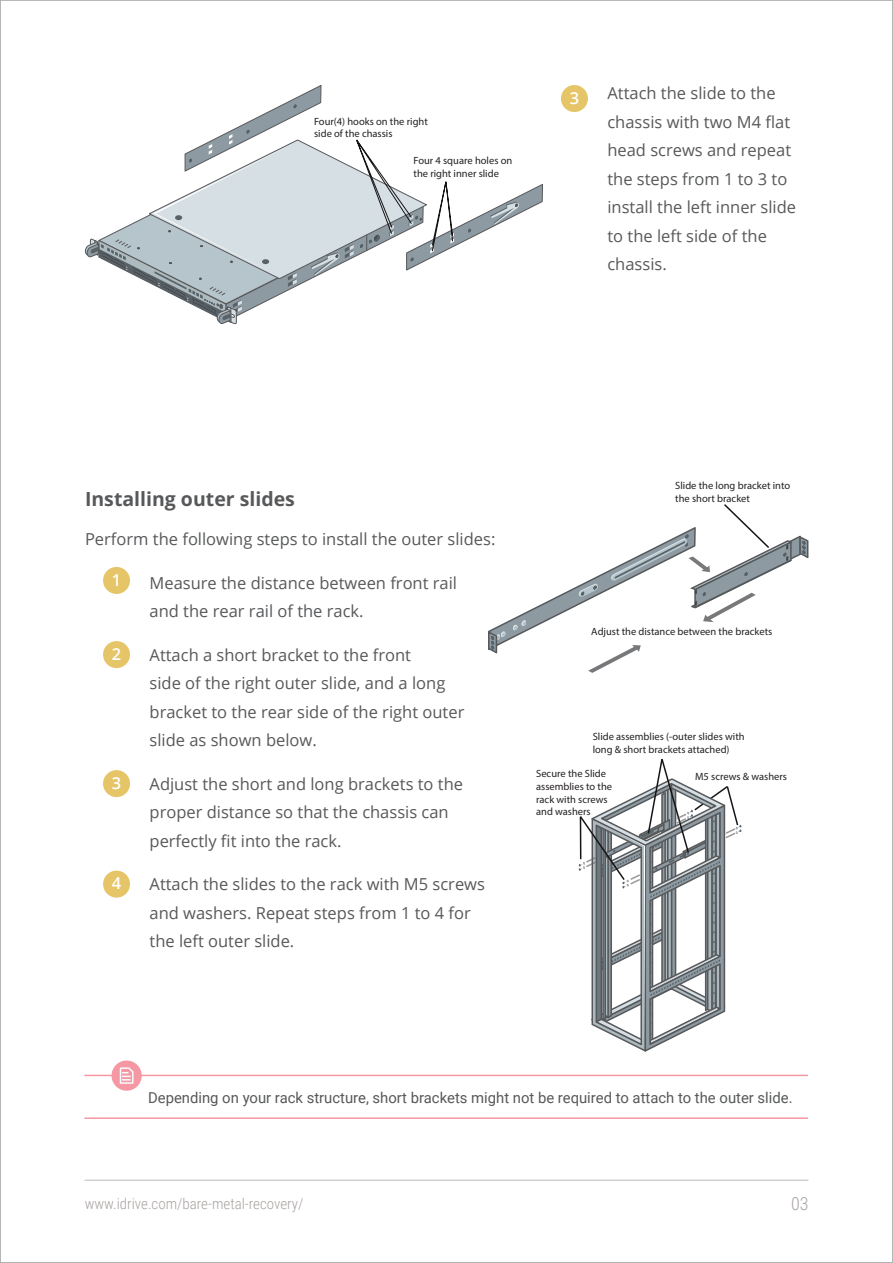
<style>
.page{position:relative;width:893px;height:1263px;background:#fff}
.page>*{position:absolute;margin:0;border:0;box-sizing:border-box;transform-origin:0 0}
.t1{font:700 19.5px "Open Sans";color:#57585a}
.t2{font:300 18px "Roboto Condensed";color:#a7a2a0}
.t3{font:16.5px/28.5px "Open Sans";color:#57585a}
.t4{font:600 16.5px "Open Sans";color:#fff}
.t5{font:15px "Roboto";color:#57585a}
.t6{font:300 15px "Roboto Condensed";color:#a7a2a0}
.t7{font:10.5px/12.6px "Myriad Pro";color:#231f20}
</style>
<div class="page">
<div style="left:103px;top:567px;width:27px;height:27px;background:#e6c568;border-radius:50%"></div>
<div style="left:103px;top:641px;width:27px;height:27px;background:#e6c568;border-radius:50%"></div>
<div style="left:103px;top:770px;width:27px;height:27px;background:#e6c568;border-radius:50%"></div>
<div style="left:103px;top:871px;width:27px;height:27px;background:#e6c568;border-radius:50%"></div>
<svg style="left:85px;top:85px;width:458px;height:240px"></svg>
<svg style="left:488px;top:504px;width:320px;height:169px"></svg>
<svg style="left:579px;top:759px;width:163px;height:293px"></svg>
<hr style="left:84px;top:1117px;width:724px;height:2px;background:#f598a3">
<hr style="left:84px;top:1075px;width:724px;height:1px;background:#f598a3">
<div style="left:112px;top:1060px;width:30px;height:31px;background:#f598a4;border-radius:50%"></div>
<svg style="left:119px;top:1067px;width:15px;height:17px"></svg>
<hr style="left:85px;top:1180px;width:723px;height:1px;background:#bcbdc0">
<div style="left:561px;top:85px;width:27px;height:27px;background:#e6c568;border-radius:50%"></div>
<p class="t7" style="left:314px;top:115px;width:115px">Four(4) hooks on the right side of the chassis</p>
<p class="t7" style="left:414px;top:154px;width:100px">Four 4 square holes on the right inner slide</p>
<p class="t4" style="left:570px;top:86px;width:11px">3</p>
<p class="t3" style="left:607px;top:79px;width:190px">Attach the slide to the chassis with two M4 flat head screws and repeat the steps from 1 to 3 to install the left inner slide to the left side of the chassis.</p>
<p class="t1" style="left:85px;top:486px;width:211px">Installing outer slides</p>
<p class="t3" style="left:85px;top:524px;width:412px">Perform the following steps to install the outer slides:</p>
<p class="t4" style="left:112px;top:568px;width:11px">1</p>
<p class="t3" style="left:150px;top:568px;width:309px">Measure the distance between front rail and the rear rail of the rack.</p>
<p class="t4" style="left:112px;top:642px;width:11px">2</p>
<p class="t3" style="left:150px;top:640px;width:316px">Attach a short bracket to the front<br>side of the right outer slide, and a long bracket to the rear side of the right outer slide as shown below.</p>
<p class="t4" style="left:112px;top:771px;width:11px">3</p>
<p class="t3" style="left:150px;top:769px;width:315px">Adjust the short and long brackets to the proper distance so that the chassis can perfectly fit into the rack.</p>
<p class="t4" style="left:112px;top:872px;width:11px">4</p>
<p class="t3" style="left:150px;top:869px;width:337px">Attach the slides to the rack with M5 screws and washers. Repeat steps from 1 to 4 for the left outer slide.</p>
<p class="t7" style="left:675px;top:479px;width:116px">Slide the long bracket into the short bracket</p>
<p class="t7" style="left:591px;top:625px;width:183px">Adjust the distance between the brackets</p>
<p class="t7" style="left:593px;top:730px;width:153px">Slide assemblies (-outer slides with long &amp; short brackets attached)</p>
<p class="t7" style="left:695px;top:770px;width:93px">M5 screws &amp; washers</p>
<p class="t7" style="left:536px;top:767px;width:77px">Secure the Slide assemblies to the rack with screws and washers</p>
<p class="t5" style="left:148px;top:1087px;width:646px">Depending on your rack structure, short brackets might not be required to attach to the outer slide.</p>
<p class="t6" style="left:85px;top:1193px;width:220px">www.idrive.com/bare-metal-recovery/</p>
<p class="t2" style="left:791px;top:1191px;width:19px">03</p>
</div>
